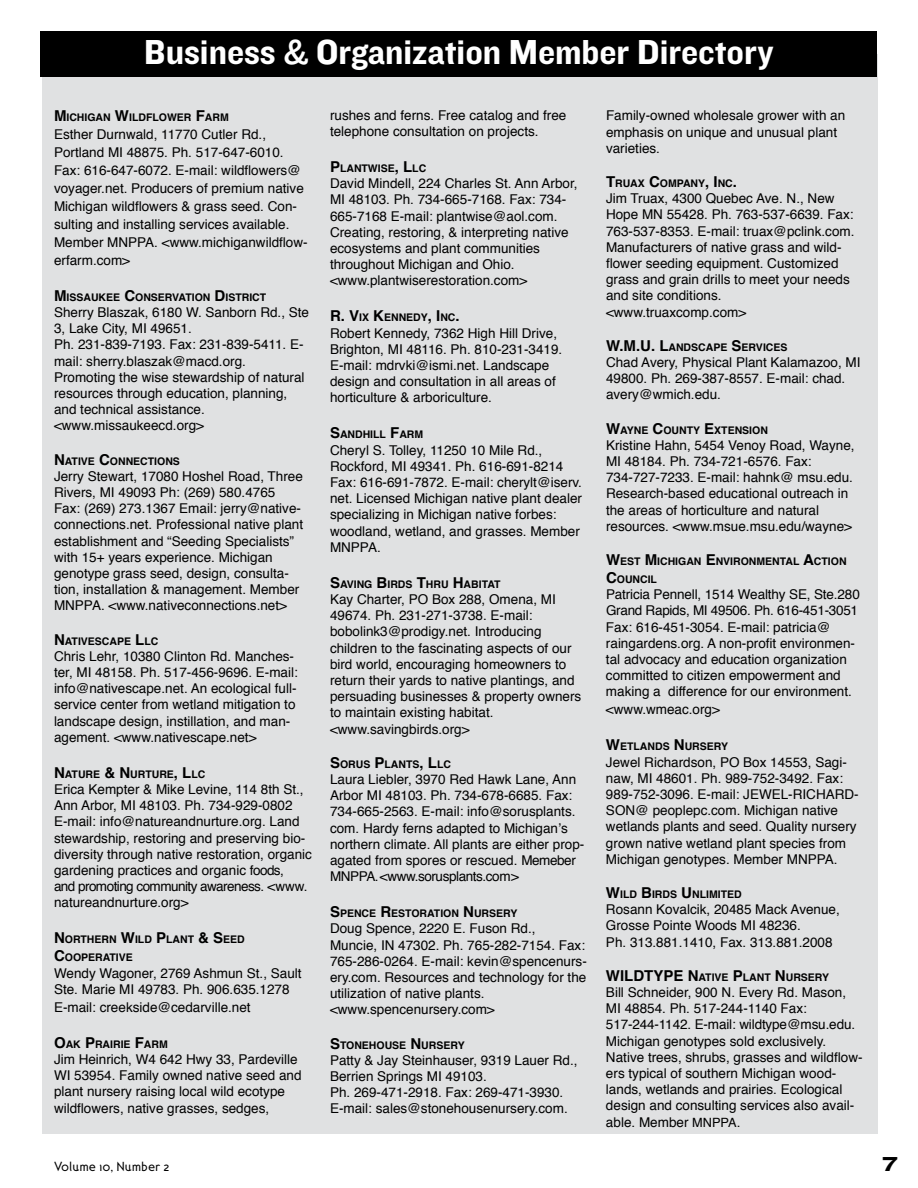
<style>
.page{position:relative;width:918px;height:1188px;background:#fff}
.page>*{position:absolute;margin:0;border:0;box-sizing:border-box;transform-origin:0 0}
.t1{font:36px "Knockout HTF51 Middleweight";color:#fff}
.t2{font:700 15px "Helvetica";color:#000}
.t3{font:13.5px/16.2px "Helvetica";color:#000}
.t4{font:13.5px "Ottomat";color:#000}
.t5{font:700 10.5px/18px "Helvetica";color:#000}
.s1{font-family:"Knockout HTF31 Junior Middlewt"}
.s2{font-size:15px}
.s3{font-size:12.75px}
</style>
<div class="page">
<div style="left:42px;top:54px;width:836px;height:1080px;background:#e0e1e2"></div>
<div style="left:40px;top:31px;width:838px;height:46px;background:#000"></div>
<h1 class="t1" style="left:144px;top:33px;width:631px">Business <span class="s1">&amp;</span> Organization Member Directory</h1>
<p class="t5" style="left:54px;top:107px;width:176px"><span class="s2">M</span> ICHIGAN <span class="s2">W</span>ILDFLOWER <span class="s2">F</span>ARM</p>
<p class="t3" style="left:54px;top:125px;width:255px;line-height:18px">Esther Durnwald, 11770 Cutler Rd., Portland MI 48875. Ph. 517-647-6010.<br>Fax: 616-647-6072. E-mail: wildflowers@ voyager.net. Producers of premium native Michigan wildflowers &amp; grass seed. Con&shy;sulting and installing services available.<br>Member MNPPA. &lt;www.michiganwildflow&shy;erfarm.com&gt;</p>
<p class="t5" style="left:54px;top:287px;width:206px"><span class="s2">M</span> ISSAUKEE <span class="s2">C</span>ONSERVATION <span class="s2">D</span>ISTRICT</p>
<p class="t3" style="left:54px;top:304px;width:257px">Sherry Blaszak, 6180 W. Sanborn Rd., Ste 3, Lake City, MI 49651.<br>Ph. 231-839-7193. Fax: 231-839-5411. E&shy;mail: sherry.blaszak@macd.org.<br>Promoting the wise stewardship of natural resources through education, planning, and technical assistance. &lt;www.missaukeecd.org&gt;</p>
<p class="t5" style="left:54px;top:451px;width:127px"><span class="s2">N</span>ATIVE <span class="s2">C</span>ONNECTIONS</p>
<p class="t3" style="left:54px;top:467px;width:251px">Jerry Stewart, 17080 Hoshel Road, Three Rivers, MI 49093 Ph: (269) 580.4765<br>Fax: (269) 273.1367 Email: jerry@native&shy;connections.net. Professional native plant establishment and “Seeding Specialists” with 15+ years experience. Michigan genotype grass seed, design, consulta&shy;tion, installation &amp; management. Member MNPPA. &lt;www.nativeconnections.net&gt;</p>
<p class="t5" style="left:54px;top:631px;width:98px"><span class="s2">N</span>ATIVESCAPE <span class="s2">L</span>LC</p>
<p class="t3" style="left:54px;top:647px;width:245px">Chris Lehr, 10380 Clinton Rd. Manches&shy;ter, MI 48158. Ph. 517-456-9696. E-mail: info@nativescape.net. An ecological full&shy;service center from wetland mitigation to landscape design, instillation, and man&shy;agement. &lt;www.nativescape.net&gt;</p>
<p class="t5" style="left:54px;top:764px;width:145px"><span class="s2">N</span>ATURE <span class="s2">&amp; N</span> URTURE<span class="s2">, L</span>LC</p>
<p class="t3" style="left:54px;top:781px;width:259px">Erica Kempter &amp; Mike Levine, 114 8th St., Ann Arbor, MI 48103. Ph. 734-929-0802<br>E-mail: info@natureandnurture.org. Land stewardship, restoring and preserving bio&shy;diversity through native restoration, organic gardening practices and organic foods,<br>and promoting community awareness. &lt;www. natureandnurture.org&gt;</p>
<p class="t5" style="left:54px;top:930px;width:192px"><span class="s2">N</span>ORTHERN <span class="s2">W</span>ILD <span class="s2">P</span>LANT <span class="s2">&amp; S</span>EED<br><span class="s2">C</span>OOPERATIVE</p>
<p class="t3" style="left:54px;top:964px;width:249px">Wendy Wagoner, 2769 Ashmun St., Sault<br>Ste. Marie MI 49783. Ph. 906.635.1278</p>
<p class="t3" style="left:54px;top:998px;width:198px">E-mail: creekside@cedarville.net</p>
<p class="t5" style="left:54px;top:1034px;width:115px"><span class="s2">O</span>AK <span class="s2">P</span>RAIRIE <span class="s2">F</span>ARM</p>
<p class="t3" style="left:54px;top:1051px;width:249px">Jim Heinrich, W4 642 Hwy 33, Pardeville WI 53954. Family owned native seed and plant nursery raising local wild ecotype wildflowers, native grasses, sedges,</p>
<p class="t4" style="left:54px;top:1158px;width:117px">Volume 10, Number 2</p>
<p class="t3" style="left:330px;top:107px;width:238px">rushes and ferns. Free catalog and free telephone consultation on projects.</p>
<p class="t5" style="left:330px;top:159px;width:90px"><span class="s2">P</span>LANTWISE<span class="s2">, L</span>LC</p>
<p class="t3" style="left:330px;top:175px;width:249px">David Mindell, 224 Charles St. Ann Arbor, MI 48103. Ph. 734-665-7168. Fax: 734- 665-7168 E-mail: plantwise@aol.com.<br>Creating, restoring, &amp; interpreting native ecosystems and plant communities throughout Michigan and Ohio. &lt;www.plantwiserestoration.com&gt;</p>
<p class="t5" style="left:330px;top:308px;width:131px"><span class="s2">R. V</span>IX <span class="s2">K</span>ENNEDY<span class="s2">, I</span> NC<span class="s2">.</span></p>
<p class="t3" style="left:330px;top:324px;width:234px">Robert Kennedy, 7362 High Hill Drive, Brighton, MI 48116. Ph. 810-231-3419.<br>E-mail: mdrvki@ismi.net. Landscape design and consultation in all areas of horticulture &amp; arboriculture.</p>
<p class="t5" style="left:330px;top:425px;width:95px"><span class="s2">S</span>ANDHILL <span class="s2">F</span>ARM</p>
<p class="t3" style="left:330px;top:441px;width:254px">Cheryl S. Tolley, 11250 10 Mile Rd., Rockford, MI 49341. Ph. 616-691-8214<br>Fax: 616-691-7872. E-mail: cherylt@iserv. net. Licensed Michigan native plant dealer specializing in Michigan native forbes: woodland, wetland, and grasses. Member MNPPA.</p>
<p class="t5" style="left:330px;top:575px;width:159px"><span class="s2">S</span>AVING <span class="s2">B</span>IRDS <span class="s2">T</span>HRU <span class="s2">H</span>ABITAT</p>
<p class="t3" style="left:330px;top:591px;width:253px">Kay Charter, PO Box 288, Omena, MI 49674. Ph. 231-271-3738. E-mail: bobolink3@prodigy.net. Introducing children to the fascinating aspects of our bird world, encouraging homeowners to return their yards to native plantings, and persuading businesses &amp; property owners to maintain existing habitat. &lt;www.savingbirds.org&gt;</p>
<p class="t5" style="left:330px;top:755px;width:115px"><span class="s2">S</span>ORUS <span class="s2">P</span>LANTS<span class="s2">, L</span>LC</p>
<p class="t3" style="left:330px;top:771px;width:256px">Laura Liebler, 3970 Red Hawk Lane, Ann Arbor MI 48103. Ph. 734-678-6685. Fax:<br>734-665-2563. E-mail: info@sorusplants. com. Hardy ferns adapted to Michigan’s northern climate. All plants are either prop&shy;agated from spores or rescued. Memeber MNPPA.&lt;www.sorusplants.com&gt;</p>
<p class="t5" style="left:330px;top:904px;width:189px"><span class="s2">S</span>PENCE <span class="s2">R</span>ESTORATION <span class="s2">N</span> URSERY</p>
<p class="t3" style="left:330px;top:920px;width:258px">Doug Spence, 2220 E. Fuson Rd.,<br>Muncie, IN 47302. Ph. 765-282-7154. Fax:<br>765-286-0264. E-mail: kevin@spencenurs&shy;ery.com. Resources and technology for the utilization of native plants. &lt;www.spencenursery.com&gt;</p>
<p class="t5" style="left:330px;top:1035px;width:136px"><span class="s2">S</span>TONEHOUSE <span class="s2">N</span> URSERY</p>
<p class="t3" style="left:330px;top:1052px;width:249px">Patty &amp; Jay Steinhauser, 9319 Lauer Rd., Berrien Springs MI 49103.<br>Ph. 269-471-2918. Fax: 269-471-3930.<br>E-mail: sales@stonehousenursery.com.</p>
<p class="t3" style="left:606px;top:107px;width:241px">Family-owned wholesale grower with an emphasis on unique and unusual plant varieties.</p>
<p class="t5" style="left:606px;top:174px;width:133px"><span class="s2">T</span>RUAX <span class="s2">C</span>OMPANY<span class="s2">, I</span> NC<span class="s2">.</span></p>
<p class="t3" style="left:606px;top:190px;width:250px">Jim Truax, 4300 Quebec Ave. N., New Hope MN 55428. Ph. 763-537-6639. Fax:<br>763-537-8353. E-mail: truax@pclink.com.<br>Manufacturers of native grass and wild&shy;flower seeding equipment. Customized grass and grain drills to meet your needs and site conditions. &lt;www.truaxcomp.com&gt;</p>
<p class="t5" style="left:606px;top:337px;width:183px"><span class="s2">W.M.U. L</span>ANDSCAPE <span class="s2">S</span>ERVICES</p>
<p class="t3" style="left:606px;top:354px;width:256px">Chad Avery, Physical Plant Kalamazoo, MI<br>49800. Ph. 269-387-8557. E-mail: chad. avery@wmich.edu.</p>
<p class="t5" style="left:606px;top:420px;width:163px"><span class="s2">W</span>AYNE <span class="s2">C</span>OUNTY <span class="s2">E</span>XTENSION</p>
<p class="t3" style="left:606px;top:436px;width:250px">Kristine Hahn, 5454 Venoy Road, Wayne, MI 48184. Ph. 734-721-6576. Fax:<br>734-727-7233. E-mail: hahnk@ msu.edu.<br>Research-based educational outreach in the areas of horticulture and natural resources. &lt;www.msue.msu.edu/wayne&gt;</p>
<p class="t5" style="left:606px;top:552px;width:242px"><span class="s2">W</span>EST <span class="s2">M</span> ICHIGAN <span class="s2">E</span>NVIRONMENTAL <span class="s2">A</span>CTION<br><span class="s2">C</span>OUNCIL</p>
<p class="t3" style="left:606px;top:586px;width:255px">Patricia Pennell, 1514 Wealthy SE, Ste.280<br>Grand Rapids, MI 49506. Ph. 616-451-3051<br>Fax: 616-451-3054. E-mail: patricia@ raingardens.org. A non-profit environmen&shy;tal advocacy and education organization committed to citizen empowerment and making a difference for our environment.</p>
<p class="t3" style="left:606px;top:701px;width:116px">&lt;www.wmeac.org&gt;</p>
<p class="t5" style="left:606px;top:737px;width:29px"><span class="s2">W</span>ETLA</p>
<p class="t5" style="left:648px;top:737px;width:82px">NDS <span class="s2">N</span> URSERY</p>
<p class="t3" style="left:606px;top:753px;width:254px">Jewel Richardson, PO Box 14553, Sagi&shy;naw, MI 48601. Ph. 989-752-3492. Fax:<br>989-752-3096. E-mail: JEWEL-RICHARD-SON@ peoplepc.com. Michigan native wetlands plants and seed. Quality nursery grown native wetland plant species from Michigan genotypes. Member MNPPA.</p>
<p class="t5" style="left:606px;top:885px;width:137px"><span class="s2">W</span>ILD <span class="s2">B</span>IRDS <span class="s2">U</span> NLIMITED</p>
<p class="t3" style="left:606px;top:901px;width:235px">Rosann Kovalcik, 20485 Mack Avenue,<br>Grosse Pointe Woods MI 48236.<br>Ph. 313.881.1410, Fax. 313.881.2008</p>
<p class="t2" style="left:606px;top:962px;width:59px">WI LDTYPE</p>
<p class="t5" style="left:688px;top:967px;width:143px"><span class="s2">N</span>ATIVE <span class="s2">P</span>LANT <span class="s2">N</span> URSERY</p>
<p class="t3" style="left:606px;top:984px;width:258px">Bill Schneider, 900 N. Every Rd. Mason, MI 48854. Ph. 517-244-1140 Fax:<br>517-244-1142. E-mail: wildtype@msu.edu.<br>Michigan genotypes sold exclusively.<br>Native trees, shrubs, grasses and wildflow&shy;ers typical of southern Michigan wood&shy;lands, wetlands and prairies. Ecological design and consulting services also avail&shy;able. Member <span class="s3">MNPPA</span>.</p>
</div>
